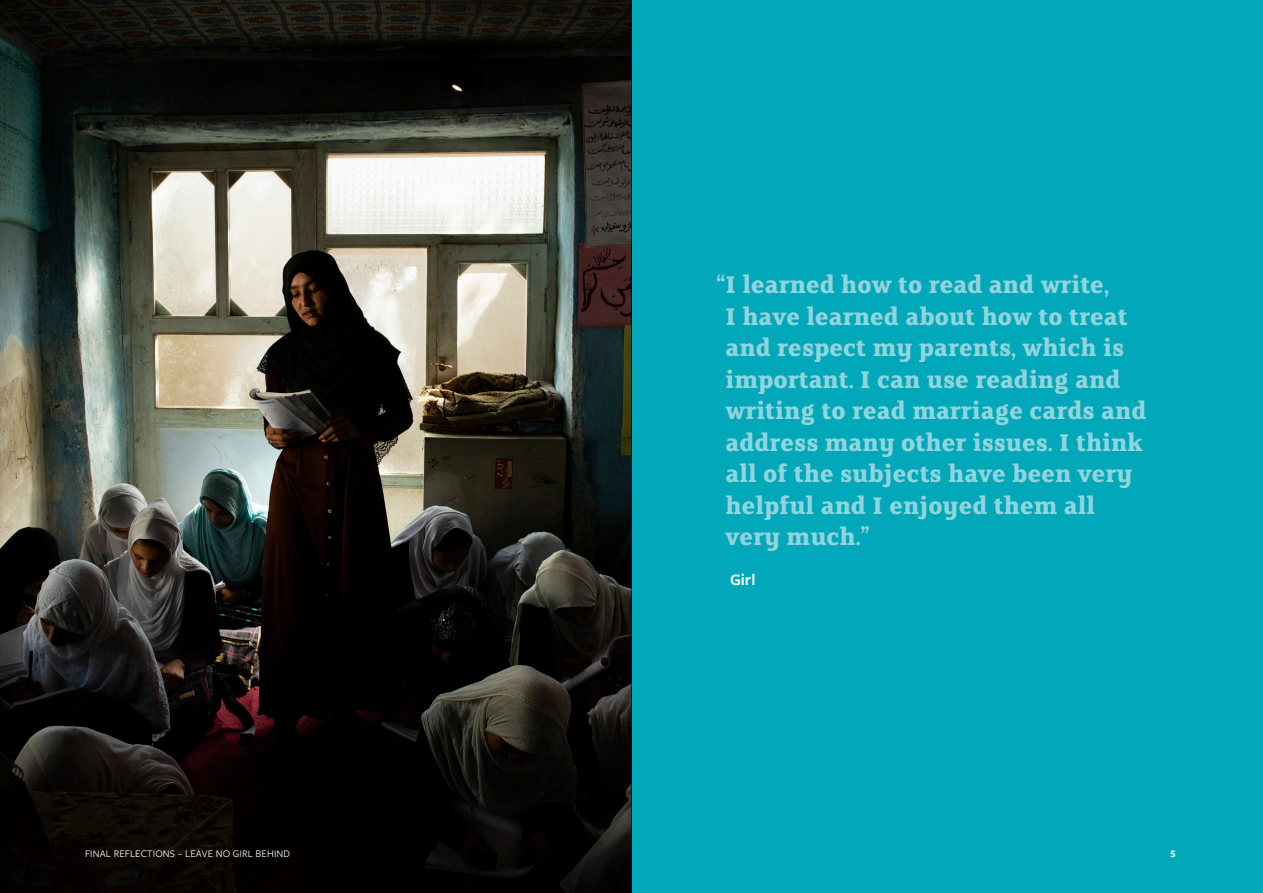
<style>
.page{position:relative;width:1263px;height:893px;background:#fff}
.page>*{position:absolute;margin:0;border:0;box-sizing:border-box;transform-origin:0 0}
.large_quote_IFC{font:700 27px/31.5px "FS Clerkenwell";color:#91d4dd}
.large_quote_IFC-2{font:600 16.5px "Freight Sans Pro";color:#fff}
.h2{font:10.5px "Freight Sans Pro";letter-spacing:.015em;color:#fff}
.h2-2{font:700 10.5px "Freight Sans Pro";color:#fff}
</style>
<div class="page">
<img style="left:0;top:0;width:631px;height:892px">
<div style="left:631px;top:0;width:632px;height:893px;background:#00a8b9"></div>
<p class="large_quote_IFC" style="left:725px;top:270px;width:422px;text-indent:-9px">“I learned how to read and write,<br>I have learned about how to treat and respect my parents, which is important. I can use reading and writing to read marriage cards and address many other issues. I think all of the subjects have been very helpful and I enjoyed them all very much.”</p>
<p class="large_quote_IFC-2" style="left:730px;top:569px;width:27px">Girl</p>
<p class="h2" style="left:85px;top:846px;width:207px">FINAL REFLECTIONS – LEAVE NO GIRL BEHIND</p>
<p class="h2-2" style="left:1170px;top:846px;width:7px">5</p>
</div>
